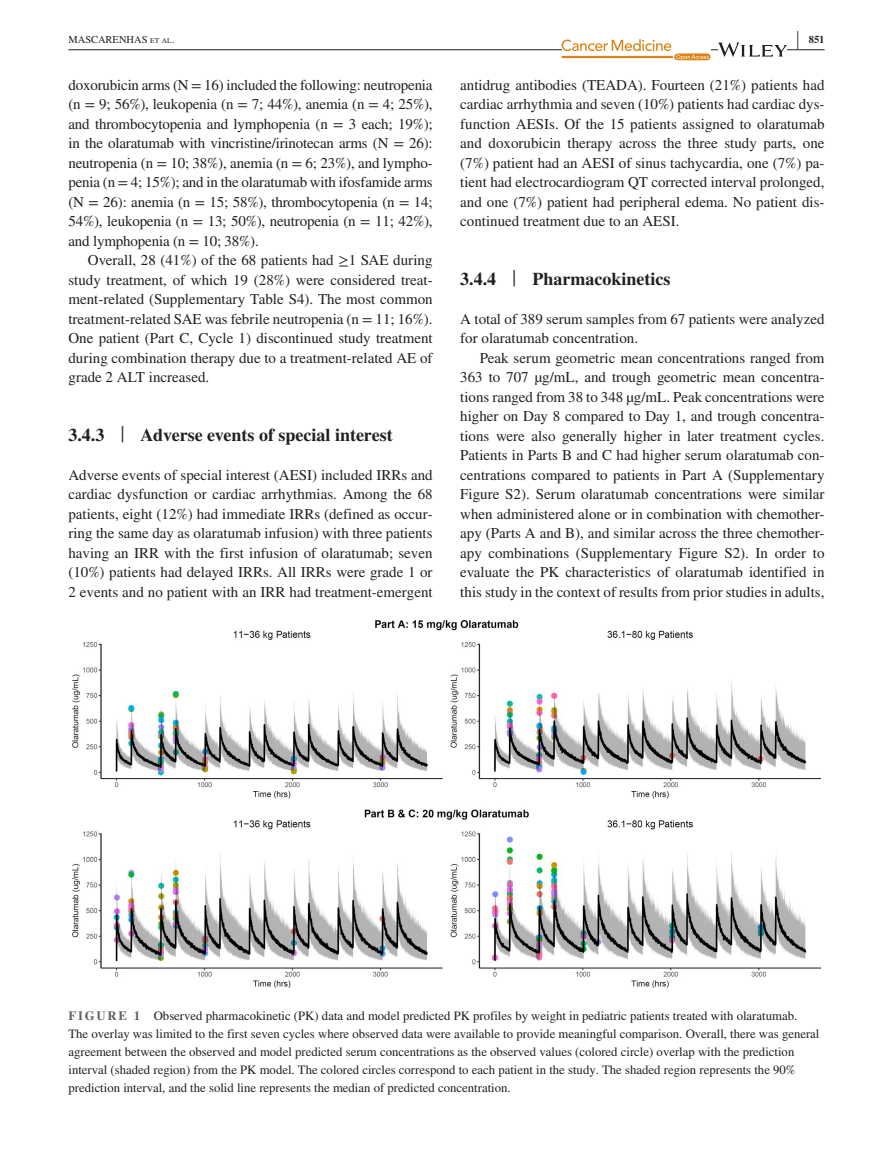
<style>
.page{position:relative;width:893px;height:1174px;background:#fff}
.page>*{position:absolute;margin:0;border:0;box-sizing:border-box;transform-origin:0 0}
.t1{font:700 25.95px "STIX";color:#231f20;scale:.36 1}
.t2{font:700 18px "STIX";color:#231f20}
.t3{font:15px/19.5px "STIX";color:#231f20;text-align:justify}
.t4{font:12.75px/18px "STIX";color:#231f20}
.t5{font:10.5px "STIX";color:#231f20}
.t6{font:700 10.5px "STIX";color:#231f20}
.s1{font-size:7.35px}
.s2{font-weight:400;font-size:23.7px}
.s3{font-weight:700;color:#636366}
</style>
<div class="page">
<hr style="left:68px;top:49px;width:756px;height:1px;background:#231f20">
<svg style="left:562px;top:39px;width:149px;height:21px"></svg>
<svg style="left:718px;top:43px;width:69px;height:14px"></svg>
<img style="left:72px;top:620px;width:749px;height:367px">
<h1 class="t1" style="left:797px;top:25px;width:7px">|</h1>
<p class="t5" style="left:68px;top:32px;width:107px">MASCARENHAS <span class="s1">et al</span>.</p>
<p class="t6" style="left:809px;top:33px;width:17px">851</p>
<p class="t3" style="left:68px;top:76px;width:366px">doxorubicin arms (N = 16) included the following: neutropenia (n = 9; 56%), leukopenia (n = 7; 44%), anemia (n = 4; 25%), and thrombocytopenia and lymphopenia (n = 3 each; 19%); in the olaratumab with vincristine/irinotecan arms (N = 26): neutropenia (n = 10; 38%), anemia (n = 6; 23%), and lympho&shy;penia (n = 4; 15%); and in the olaratumab with ifosfamide arms (N = 26): anemia (n = 15; 58%), thrombocytopenia (n = 14; 54%), leukopenia (n = 13; 50%), neutropenia (n = 11; 42%), and lymphopenia (n = 10; 38%).</p>
<p class="t3" style="left:68px;top:251px;width:366px;text-indent:20px">Overall, 28 (41%) of the 68 patients had ≥1 SAE during study treatment, of which 19 (28%) were considered treat&shy;ment-related (Supplementary Table S4). The most common treatment-related SAE was febrile neutropenia (n = 11; 16%).<br>One patient (Part C, Cycle 1) discontinued study treatment during combination therapy due to a treatment-related AE of grade 2 ALT increased.</p>
<p class="t3" style="left:460px;top:76px;width:366px">antidrug antibodies (TEADA). Fourteen (21%) patients had cardiac arrhythmia and seven (10%) patients had cardiac dys&shy;function AESIs. Of the 15 patients assigned to olaratumab and doxorubicin therapy across the three study parts, one (7%) patient had an AESI of sinus tachycardia, one (7%) pa&shy;tient had electrocardiogram QT corrected interval prolonged, and one (7%) patient had peripheral edema. No patient dis&shy;continued treatment due to an AESI.</p>
<p class="t2" style="left:460px;top:268px;width:212px">3.4.4 <span class="s2">|</span> Pharmacokinetics</p>
<p class="t3" style="left:460px;top:310px;width:366px">A total of 389 serum samples from 67 patients were analyzed for olaratumab concentration.</p>
<p class="t3" style="left:460px;top:349px;width:366px;text-indent:20px">Peak serum geometric mean concentrations ranged from 363 to 707 µg/mL, and trough geometric mean concentra&shy;tions ranged from 38 to 348 µg/mL. Peak concentrations were higher on Day 8 compared to Day 1, and trough concentra&shy;tions were also generally higher in later treatment cycles.<br>Patients in Parts B and C had higher serum olaratumab con&shy;centrations compared to patients in Part A (Supplementary Figure S2). Serum olaratumab concentrations were similar when administered alone or in combination with chemother&shy;apy (Parts A and B), and similar across the three chemother&shy;apy combinations (Supplementary Figure S2). In order to evaluate the PK characteristics of olaratumab identified in this study in the context of results from prior studies in adults,</p>
<p class="t2" style="left:68px;top:424px;width:326px">3.4.3 <span class="s2">|</span> Adverse events of special interest</p>
<p class="t3" style="left:68px;top:466px;width:366px">Adverse events of special interest (AESI) included IRRs and cardiac dysfunction or cardiac arrhythmias. Among the 68 patients, eight (12%) had immediate IRRs (defined as occur&shy;ring the same day as olaratumab infusion) with three patients having an IRR with the first infusion of olaratumab; seven (10%) patients had delayed IRRs. All IRRs were grade 1 or 2 events and no patient with an IRR had treatment-emergent</p>
<p class="t4" style="left:68px;top:1007px;width:753px"><span class="s3">FIGURE 1</span> Observed pharmacokinetic (PK) data and model predicted PK profiles by weight in pediatric patients treated with olaratumab.<br>The overlay was limited to the first seven cycles where observed data were available to provide meaningful comparison. Overall, there was general agreement between the observed and model predicted serum concentrations as the observed values (colored circle) overlap with the prediction interval (shaded region) from the PK model. The colored circles correspond to each patient in the study. The shaded region represents the 90% prediction interval, and the solid line represents the median of predicted concentration.</p>
</div>
